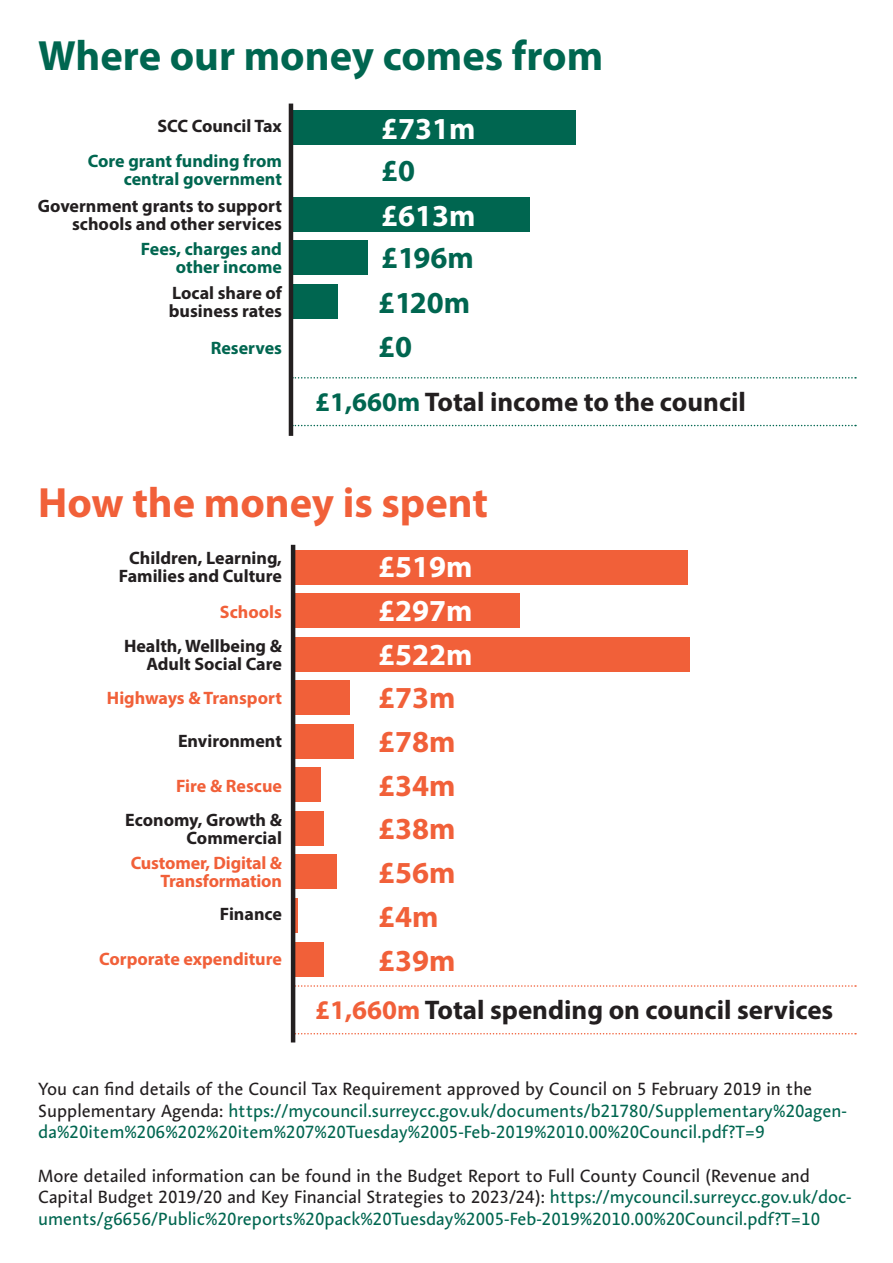
<style>
.page{position:relative;width:893px;height:1263px;background:#fff}
.page>*{position:absolute;margin:0;border:0;box-sizing:border-box;transform-origin:0 0}
.t1{font:700 42.45px "Myriad Pro";color:#006650}
.t2{font:700 42.45px "Myriad Pro";color:#f16039}
.t3{font:700 30.6px "Myriad Pro";color:#f16039}
.t4{font:700 30.6px "Myriad Pro";color:#fff}
.t5{font:700 30.6px "Myriad Pro";color:#006650}
.t6{font:700 27px "Myriad Pro";color:#231f20}
.t7{font:18px/21.6px "Aroma No 2 LT Pro";color:#231f20}
.t8{font:18px/21.6px "Aroma No 2 LT Pro";color:#006650}
.t9{font:700 18px/18px "Myriad Pro";color:#231f20;text-align:right}
.t10{font:700 18px/18px "Myriad Pro";letter-spacing:-.01em;color:#f16039;text-align:right}
.t11{font:700 18px/18px "Myriad Pro";color:#006650;text-align:right}
.s1{color:#006650}
.s2{color:#f16039}
.s3{color:#231f20}
</style>
<div class="page">
<div style="left:291px;top:110px;width:285px;height:34px;background:#006650"></div>
<div style="left:291px;top:197px;width:239px;height:34px;background:#006650"></div>
<div style="left:291px;top:240px;width:76px;height:35px;background:#006650"></div>
<div style="left:291px;top:284px;width:46px;height:35px;background:#006650"></div>
<svg style="left:293px;top:377px;width:563px;height:2px"></svg>
<svg style="left:293px;top:425px;width:563px;height:1px"></svg>
<div style="left:295px;top:550px;width:393px;height:35px;background:#f16039"></div>
<div style="left:295px;top:594px;width:224px;height:34px;background:#f16039"></div>
<div style="left:295px;top:681px;width:55px;height:34px;background:#f16039"></div>
<div style="left:295px;top:724px;width:59px;height:35px;background:#f16039"></div>
<div style="left:295px;top:768px;width:26px;height:34px;background:#f16039"></div>
<div style="left:295px;top:637px;width:395px;height:35px;background:#f16039"></div>
<div style="left:295px;top:811px;width:28px;height:35px;background:#f16039"></div>
<div style="left:295px;top:855px;width:42px;height:34px;background:#f16039"></div>
<hr style="left:295px;top:898px;width:2px;height:35px;background:#f16039">
<div style="left:295px;top:942px;width:29px;height:34px;background:#f16039"></div>
<svg style="left:295px;top:985px;width:561px;height:2px"></svg>
<svg style="left:295px;top:1033px;width:561px;height:1px"></svg>
<hr style="left:291px;top:545px;width:4px;height:497px;background:#231f20">
<hr style="left:289px;top:104px;width:4px;height:332px;background:#231f20">
<p class="t1" style="left:38px;top:28px;width:566px">Where our money comes from</p>
<p class="t9" style="left:157px;top:117px;width:126px">SCC Council Tax</p>
<p class="t11" style="left:88px;top:152px;width:196px">Core grant funding from central government</p>
<p class="t9" style="left:38px;top:196px;width:246px">Government grants to support schools and other services</p>
<p class="t11" style="left:141px;top:240px;width:143px">Fees, charges and other income</p>
<p class="t9" style="left:169px;top:284px;width:115px;text-align:left">Local share of business rates</p>
<p class="t11" style="left:211px;top:338px;width:73px">Reserves</p>
<p class="t4" style="left:381px;top:109px;width:96px">£731m</p>
<p class="t5" style="left:381px;top:151px;width:36px">£0</p>
<p class="t4" style="left:381px;top:195px;width:96px">£613m</p>
<p class="t5" style="left:381px;top:237px;width:94px">£196m</p>
<p class="t5" style="left:378px;top:283px;width:93px">£120m</p>
<p class="t5" style="left:378px;top:327px;width:36px">£0</p>
<p class="t6" style="left:315px;top:384px;width:432px"><span class="s1">£1,660m</span> Total income to the council</p>
<p class="t2" style="left:38px;top:475px;width:451px">How the money is spent</p>
<p class="t9" style="left:119px;top:548px;width:165px;text-align:center">Children, Learning,<br>Families and Culture</p>
<p class="t10" style="left:220px;top:602px;width:64px">Schools</p>
<p class="t9" style="left:124px;top:637px;width:159px">Health, Wellbeing &amp;<br>Adult Social Care</p>
<p class="t10" style="left:107px;top:688px;width:177px">Highways &amp; Transport</p>
<p class="t9" style="left:178px;top:731px;width:105px">Environment</p>
<p class="t10" style="left:176px;top:776px;width:107px">Fire &amp; Rescue</p>
<p class="t9" style="left:125px;top:810px;width:158px">Economy, Growth &amp;<br>Commercial</p>
<p class="t10" style="left:131px;top:853px;width:153px">Customer, Digital &amp;<br>Transformation</p>
<p class="t9" style="left:220px;top:904px;width:64px">Finance</p>
<p class="t10" style="left:99px;top:949px;width:184px">Corporate expenditure</p>
<p class="t4" style="left:378px;top:547px;width:96px">£519m</p>
<p class="t4" style="left:378px;top:591px;width:96px">£297m</p>
<p class="t4" style="left:378px;top:634px;width:96px">£522m</p>
<p class="t3" style="left:378px;top:678px;width:79px">£73m</p>
<p class="t3" style="left:378px;top:722px;width:79px">£78m</p>
<p class="t3" style="left:378px;top:765px;width:79px">£34m</p>
<p class="t3" style="left:378px;top:809px;width:79px">£38m</p>
<p class="t3" style="left:378px;top:853px;width:79px">£56m</p>
<p class="t3" style="left:378px;top:896px;width:62px">£4m</p>
<p class="t3" style="left:378px;top:940px;width:79px">£39m</p>
<p class="t6" style="left:315px;top:992px;width:519px"><span class="s2">£1,660m</span> Total spending on council services</p>
<p class="t8" style="left:38px;top:1078px;width:810px"><span class="s3">You can find details of the Council Tax Requirement approved by Council on 5 February 2019 in the<br>Supplementary Agenda:</span> https://mycouncil.surreycc.gov.uk/documents/b21780/Supplementary%20agen&shy;da%20item%206%202%20item%207%20Tuesday%2005-Feb-2019%2010.00%20Council.pdf?T=9</p>
<p class="t7" style="left:38px;top:1164px;width:815px">More detailed information can be found in the Budget Report to Full County Council (Revenue and<br>Capital Budget 2019/20 and Key Financial Strategies to 2023/24): <span class="s1">https://mycouncil.surreycc.gov.uk/doc&shy;uments/g6656/Public%20reports%20pack%20Tuesday%2005-Feb-2019%2010.00%20Council.pdf?T=10</span></p>
</div>
